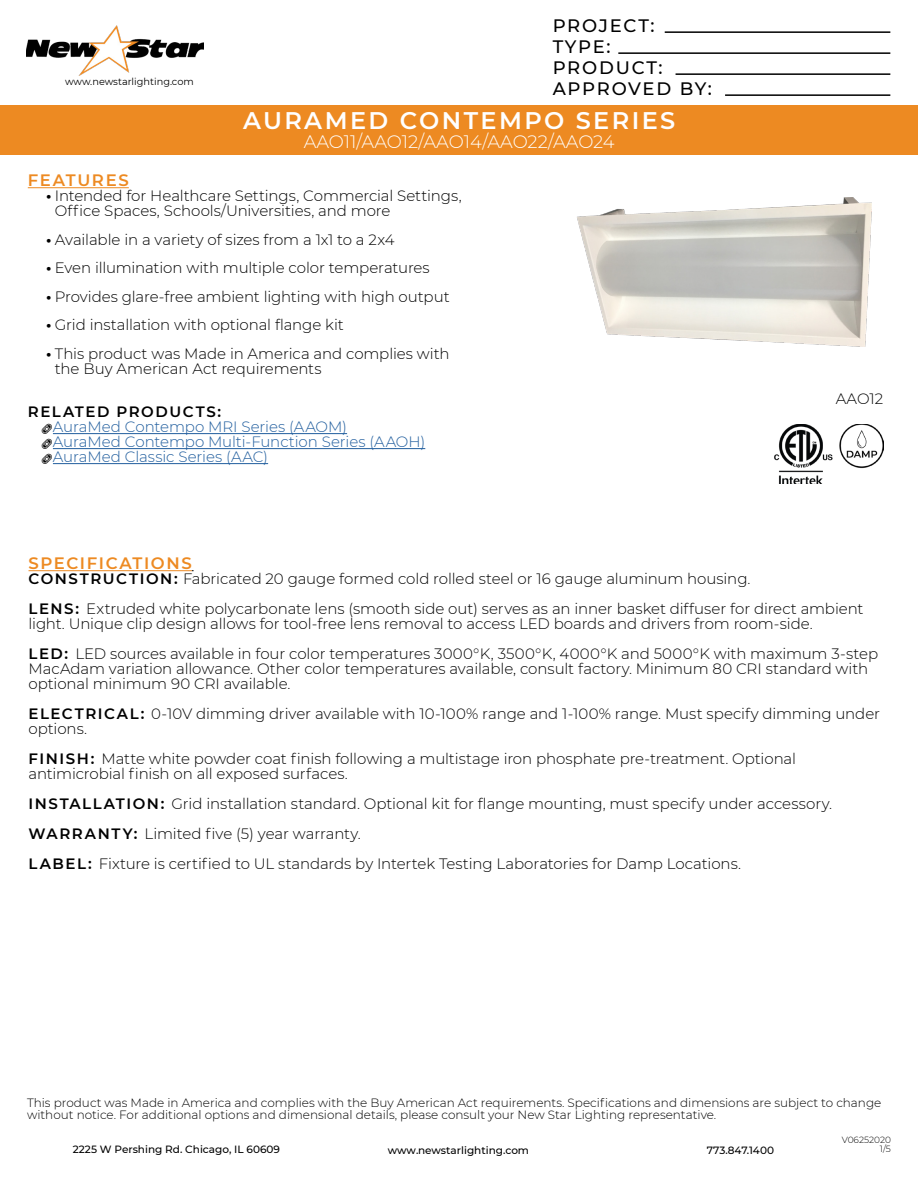
<style>
.page{position:relative;width:918px;height:1188px;background:#fff}
.page>*{position:absolute;margin:0;border:0;box-sizing:border-box;transform-origin:0 0}
.t1{font:600 24px "Montserrat";letter-spacing:.1em;color:#fff}
.t2{font:500 18px/21px "Montserrat";letter-spacing:.09em;color:#000}
.t3{font:300 18px "Montserrat";letter-spacing:-.01em;color:#fff}
.t4{font:600 16.5px "Montserrat";letter-spacing:.1em;color:#ed8a22}
.t5{font:300 15px/15px "Montserrat";letter-spacing:-.005em;color:#000}
.t6{font:300 15px/15px "Montserrat";letter-spacing:-.005em;color:#215e9e}
.t7{font:600 15px "Montserrat";letter-spacing:.105em;color:#000}
.t8{font:300 12px/12px "Montserrat";color:#000}
.t9{font:500 10.5px "Montserrat";color:#000}
.t10{font:9.75px "Montserrat";color:#000}
.t11{font:300 9px/9px "Montserrat";color:#000;text-align:right}
.s1{font-weight:700}
.s2{font-weight:600}
</style>
<div class="page">
<img style="left:27px;top:25px;width:176px;height:51px">
<div style="left:0;top:105px;width:918px;height:50px;background:#ed8a22"></div>
<hr style="left:665px;top:31px;width:225px;height:2px;background:#000">
<hr style="left:618px;top:52px;width:272px;height:2px;background:#000">
<hr style="left:676px;top:73px;width:214px;height:2px;background:#000">
<hr style="left:725px;top:94px;width:165px;height:2px;background:#000">
<img style="left:577px;top:198px;width:294px;height:149px">
<hr style="left:28px;top:187px;width:101px;height:1px;background:#ed8a22">
<hr style="left:53px;top:433px;width:294px;height:1px;background:#215e9e">
<hr style="left:53px;top:448px;width:372px;height:1px;background:#215e9e">
<hr style="left:53px;top:463px;width:215px;height:1px;background:#215e9e">
<hr style="left:29px;top:570px;width:163px;height:1px;background:#ed8a22">
<img style="left:775px;top:424px;width:108px;height:60px">
<p class="t10" style="left:65px;top:75px;width:130px">www.newstarlighting.com</p>
<p class="t2" style="left:553px;top:14px;width:161px">PROJECT:<br>TYPE:<br>PRODUCT:<br>APPROVED BY:</p>
<h1 class="t1" style="left:243px;top:103px;width:434px">AURAMED CONTEMPO SERIES</h1>
<p class="t3" style="left:304px;top:130px;width:313px">AAO11/AAO12/AAO14/AAO22/AAO24</p>
<p class="t4" style="left:28px;top:169px;width:103px">FEATURES</p>
<p class="t5" style="left:55px;top:188px;width:408px;text-indent:-9px"><span class="s1">•</span> Intended for Healthcare Settings, Commercial Settings,<br>Office Spaces, Schools/Universities, and more</p>
<p class="t5" style="left:46px;top:232px;width:350px"><span class="s1">•</span> Available in a variety of sizes from a 1x1 to a 2x4</p>
<p class="t5" style="left:46px;top:260px;width:385px"><span class="s1">•</span> Even illumination with multiple color temperatures</p>
<p class="t5" style="left:46px;top:289px;width:405px"><span class="s1">•</span> Provides glare-free ambient lighting with high output</p>
<p class="t5" style="left:46px;top:317px;width:299px"><span class="s1">•</span> Grid installation with optional flange kit</p>
<p class="t5" style="left:55px;top:346px;width:396px;text-indent:-9px"><span class="s1">•</span> This product was Made in America and complies with the Buy American Act requirements</p>
<p class="t7" style="left:28px;top:402px;width:195px">RELATED PRODUCTS:</p>
<p class="t6" style="left:53px;top:419px;width:374px">AuraMed Contempo MRI Series (AAOM)<br>AuraMed Contempo Multi-Function Series (AAOH)<br>AuraMed Classic Series (AAC)</p>
<p class="t5" style="left:836px;top:391px;width:49px">AAO12</p>
<p class="t4" style="left:29px;top:552px;width:165px">SPECIFICATIONS</p>
<p class="t5" style="left:29px;top:564px;width:836px;line-height:30px"><span class="s2">CONSTRUCTION:</span> Fabricated 20 gauge formed cold rolled steel or 16 gauge aluminum housing.<br><span class="s2">LENS:</span> Extruded white polycarbonate lens (smooth side out) serves as an inner basket diffuser for direct ambient</p>
<p class="t5" style="left:29px;top:609px;width:851px;line-height:30px">light. Unique clip design allows for tool-free lens removal to access LED boards and drivers from room-side.<br><span class="s2">LED:</span> LED sources available in four color temperatures 3000°K, 3500°K, 4000°K and 5000°K with maximum 3-step</p>
<p class="t5" style="left:29px;top:661px;width:841px">MacAdam variation allowance. Other color temperatures available, consult factory. Minimum 80 CRI standard with optional minimum 90 CRI available.</p>
<p class="t5" style="left:29px;top:706px;width:853px"><span class="s2">ELECTRICAL:</span> 0-10V dimming driver available with 10-100% range and 1-100% range. Must specify dimming under options.</p>
<p class="t5" style="left:29px;top:751px;width:769px"><span class="s2">FINISH:</span> Matte white powder coat finish following a multistage iron phosphate pre-treatment. Optional antimicrobial finish on all exposed surfaces.</p>
<p class="t5" style="left:29px;top:789px;width:805px;line-height:30px"><span class="s2">INSTALLATION:</span> Grid installation standard. Optional kit for flange mounting, must specify under accessory.<br><span class="s2">WARRANT Y:</span> Limited five (5) year warranty.<br><span class="s2">LABEL:</span> Fixture is certified to UL standards by Intertek Testing Laboratories for Damp Locations.</p>
<p class="t8" style="left:27px;top:1096px;width:856px">This product was Made in America and complies with the Buy American Act requirements. Specifications and dimensions are subject to change without notice. For additional options and dimensional details, please consult your New Star Lighting representative.</p>
<p class="t9" style="left:73px;top:1142px;width:209px">2225 W Pershing Rd. Chicago, IL 60609</p>
<p class="t9" style="left:388px;top:1143px;width:143px">www.newstarlighting.com</p>
<p class="t9" style="left:707px;top:1142px;width:69px">773.847.1400</p>
<p class="t11" style="left:842px;top:1135px;width:51px">V06252020<br>1/5</p>
</div>
